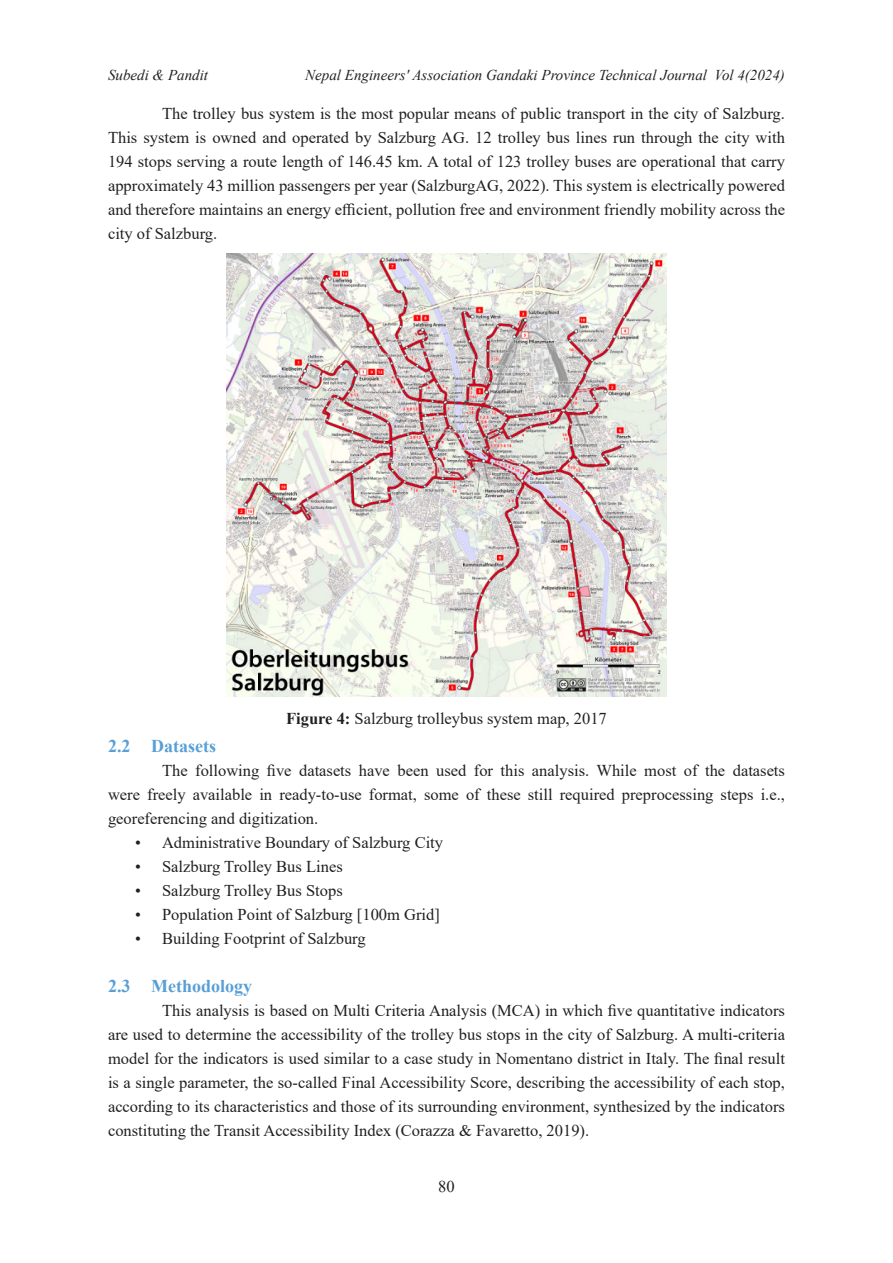
<style>
.page{position:relative;width:893px;height:1263px;background:#fff}
.page>*{position:absolute;margin:0;border:0;box-sizing:border-box;transform-origin:0 0}
.second_body_heading{font:700 18px "Times New Roman";color:#589fd6}
.t1{font:16.5px/24px "Times New Roman";color:#231f20;text-align:justify}
.t2{font:italic 15px "Times New Roman";color:#231f20}
.s1{font-weight:700}
</style>
<div class="page">
<img style="left:226px;top:254px;width:441px;height:442px">
<p class="t2" style="left:108px;top:65px;width:102px">Subedi &amp; Pandit</p>
<p class="t2" style="left:305px;top:65px;width:481px">Nepal Engineers' Association Gandaki Province Technical Journal Vol 4(2024)</p>
<p class="t1" style="left:108px;top:101px;width:678px;text-indent:54px">The trolley bus system is the most popular means of public transport in the city of Salzburg.<br>This system is owned and operated by Salzburg AG. 12 trolley bus lines run through the city with 194 stops serving a route length of 146.45 km. A total of 123 trolley buses are operational that carry approximately 43 million passengers per year (SalzburgAG, 2022). This system is electrically powered and therefore maintains an energy efficient, pollution free and environment friendly mobility across the city of Salzburg.</p>
<p class="t1" style="left:286px;top:706px;width:322px"><span class="s1">Figure 4:</span> Salzburg trolleybus system map, 2017</p>
<p class="second_body_heading" style="left:108px;top:733px;width:110px">2.2 Datasets</p>
<p class="t1" style="left:108px;top:758px;width:678px;text-indent:54px">The following five datasets have been used for this analysis. While most of the datasets were freely available in ready-to-use format, some of these still required preprocessing steps i.e., georeferencing and digitization.</p>
<p class="t1" style="left:135px;top:830px;width:310px">• Administrative Boundary of Salzburg City</p>
<p class="t1" style="left:135px;top:854px;width:209px">• Salzburg Trolley Bus Lines</p>
<p class="t1" style="left:135px;top:878px;width:209px">• Salzburg Trolley Bus Stops</p>
<p class="t1" style="left:135px;top:902px;width:306px">• Population Point of Salzburg [100m Grid]</p>
<p class="t1" style="left:135px;top:926px;width:232px">• Building Footprint of Salzburg</p>
<p class="second_body_heading" style="left:108px;top:973px;width:146px">2.3 Methodology</p>
<p class="t1" style="left:108px;top:998px;width:678px;text-indent:54px">This analysis is based on Multi Criteria Analysis (MCA) in which five quantitative indicators are used to determine the accessibility of the trolley bus stops in the city of Salzburg. A multi-criteria model for the indicators is used similar to a case study in Nomentano district in Italy. The final result is a single parameter, the so-called Final Accessibility Score, describing the accessibility of each stop, according to its characteristics and those of its surrounding environment, synthesized by the indicators constituting the Transit Accessibility Index (Corazza &amp; Favaretto, 2019).</p>
<p class="t1" style="left:438px;top:1173px;width:18px">80</p>
</div>
